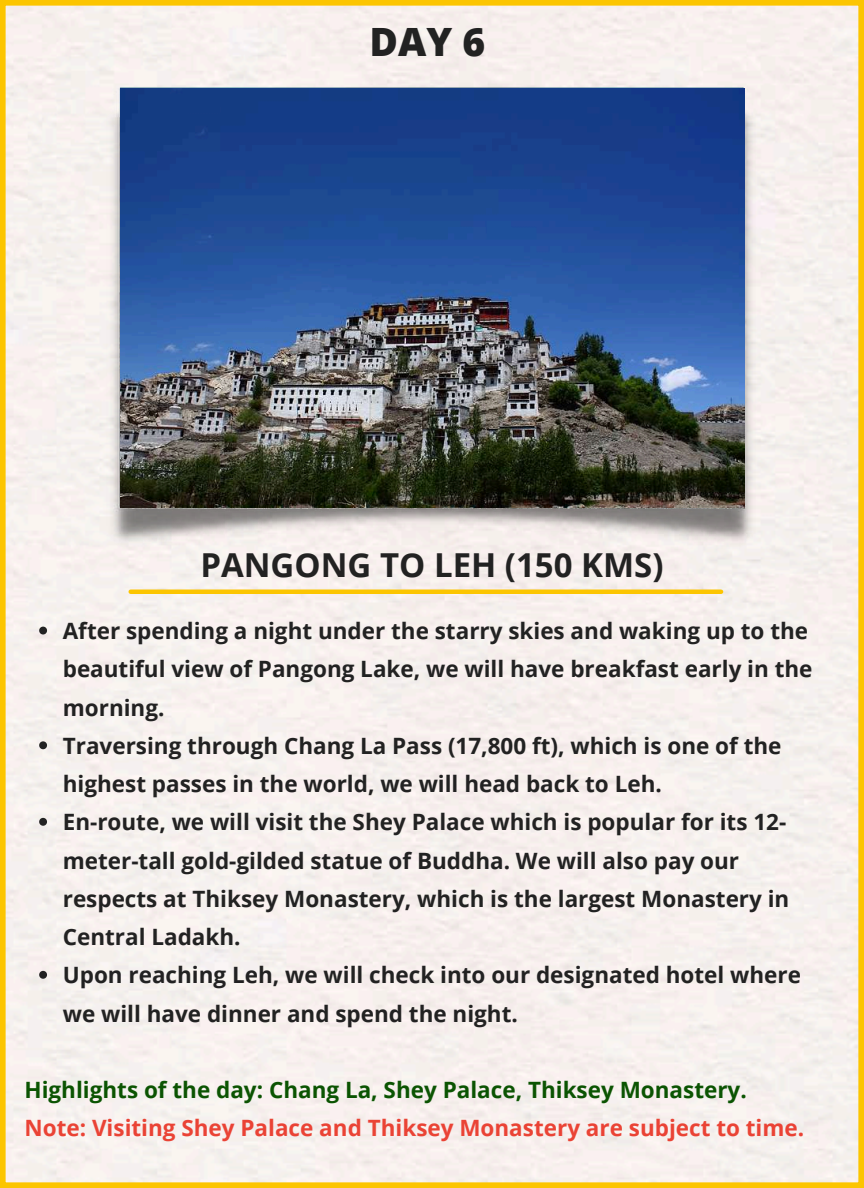
<style>
.page{position:relative;width:864px;height:1188px;background:#f6f0ee}
.page>*{position:absolute;margin:0;border:0;box-sizing:border-box;transform-origin:0 0}
.t1{font:800 39px "Open Sans";color:#222}
.t2{font:700 33px "Open Sans";color:#222}
.t3{font:700 22.5px/38.2px "Open Sans";color:#222}
.t4{font:700 22.5px "Open Sans";color:#ea4335}
.t5{font:700 22.5px "Open Sans";color:#0b5402}
</style>
<div class="page">
<img style="left:107px;top:81px;width:650px;height:468px">
<hr style="left:131px;top:590px;width:590px;height:4px;background:#fcc500">
<img style="left:120px;top:89px;width:625px;height:418px">
<svg style="left:39px;top:627px;width:8px;height:7px"></svg>
<svg style="left:39px;top:741px;width:8px;height:8px"></svg>
<svg style="left:39px;top:818px;width:8px;height:8px"></svg>
<svg style="left:39px;top:971px;width:8px;height:8px"></svg>
<h1 class="t1" style="left:370px;top:14px;width:117px">DAY 6</h1>
<h2 class="t2" style="left:200px;top:541px;width:465px">PANGONG TO LEH (150 KMS)</h2>
<p class="t3" style="left:63px;top:611px;width:751px">After spending a night under the starry skies and waking up to the beautiful view of Pangong Lake, we will have breakfast early in the morning.<br>Traversing through Chang La Pass (17,800 ft), which is one of the highest passes in the world, we will head back to Leh.<br>En-route, we will visit the Shey Palace which is popular for its 12- meter-tall gold-gilded statue of Buddha. We will also pay our respects at Thiksey Monastery, which is the largest Monastery in Central Ladakh.<br>Upon reaching Leh, we will check into our designated hotel where we will have dinner and spend the night.</p>
<p class="t5" style="left:25px;top:1074px;width:724px">Highlights of the day: Chang La, Shey Palace, Thiksey Monastery.</p>
<p class="t4" style="left:25px;top:1112px;width:781px">Note: Visiting Shey Palace and Thiksey Monastery are subject to time.</p>
</div>
